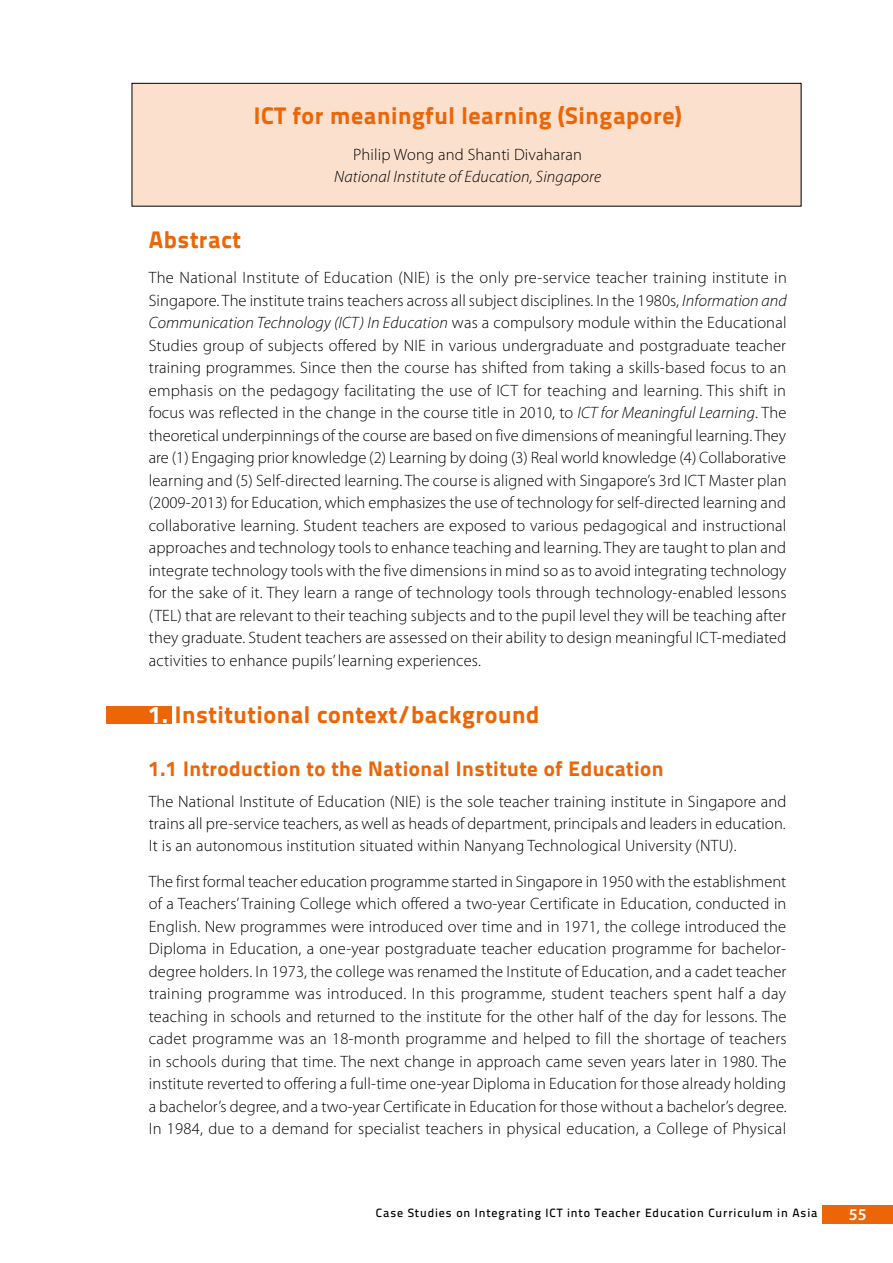
<style>
.page{position:relative;width:893px;height:1263px;background:#fff}
.page>*{position:absolute;margin:0;border:0;box-sizing:border-box;transform-origin:0 0}
.t1{font:24px "Titillium Text 25 L 999 wt";letter-spacing:.025em;color:#ec6608}
.t2{font:21px "Titillium Text 25 L 999 wt";letter-spacing:.025em;color:#ec6608}
.t3{font:300 16.5px/22.5px "Myriad Pro";letter-spacing:.01em;color:#000;text-align:justify}
.t4{font:italic 300 16.5px "Myriad Pro";letter-spacing:.01em;color:#000}
.t5{font:600 16.5px "Myriad Pro";color:#fff}
.t6{font:12px "Titillium Text 25 L 600 wt";letter-spacing:.07em;color:#000}
.s1{font-style:italic}
.s2{color:#fff}
</style>
<div class="page">
<div style="left:822px;top:1205px;width:71px;height:19px;background:#ec6608"></div>
<div style="left:106px;top:706px;width:65px;height:18px;background:#ec6608"></div>
<div style="left:132px;top:83px;width:669px;height:123px;background:#fbe0ce"></div>
<div style="left:132px;top:83px;width:669px;height:123px;border:1px solid #000"></div>
<h1 class="t1" style="left:254px;top:107px;width:429px">ICT for meaningful learning (Singapore)</h1>
<p class="t3" style="left:353px;top:144px;width:230px">Philip Wong and Shanti Divaharan</p>
<p class="t4" style="left:334px;top:170px;width:268px">National Institute of Education, Singapore</p>
<h1 class="t1" style="left:149px;top:231px;width:94px">Abstract</h1>
<p class="t3" style="left:149px;top:268px;width:639px">The National Institute of Education (NIE) is the only pre-service teacher training institute in Singapore. The institute trains teachers across all subject disciplines. In the 1980s, <span class="s1">Information and Communication Technology (ICT) In Education</span> was a compulsory module within the Educational Studies group of subjects offered by NIE in various undergraduate and postgraduate teacher training programmes. Since then the course has shifted from taking a skills-based focus to an emphasis on the pedagogy facilitating the use of ICT for teaching and learning. This shift in focus was reflected in the change in the course title in 2010, to <span class="s1">ICT for Meaningful Learning</span>. The theoretical underpinnings of the course are based on five dimensions of meaningful learning. They are (1) Engaging prior knowledge (2) Learning by doing (3) Real world knowledge (4) Collaborative learning and (5) Self-directed learning. The course is aligned with Singapore’s 3rd ICT Master plan (2009-2013) for Education, which emphasizes the use of technology for self-directed learning and collaborative learning. Student teachers are exposed to various pedagogical and instructional approaches and technology tools to enhance teaching and learning. They are taught to plan and integrate technology tools with the five dimensions in mind so as to avoid integrating technology for the sake of it. They learn a range of technology tools through technology-enabled lessons (TEL) that are relevant to their teaching subjects and to the pupil level they will be teaching after they graduate. Student teachers are assessed on their ability to design meaningful ICT-mediated activities to enhance pupils’ learning experiences.</p>
<h1 class="t1" style="left:149px;top:706px;width:392px"><span class="s2">1.</span> Institutional context/background</h1>
<p class="t2" style="left:149px;top:760px;width:516px">1.1 Introduction to the National Institute of Education</p>
<p class="t3" style="left:149px;top:791px;width:639px">The National Institute of Education (NIE) is the sole teacher training institute in Singapore and trains all pre-service teachers, as well as heads of department, principals and leaders in education.<br>It is an autonomous institution situated within Nanyang Technological University (NTU).</p>
<p class="t3" style="left:149px;top:871px;width:639px">The first formal teacher education programme started in Singapore in 1950 with the establishment of a Teachers’ Training College which offered a two-year Certificate in Education, conducted in English. New programmes were introduced over time and in 1971, the college introduced the Diploma in Education, a one-year postgraduate teacher education programme for bachelor&shy;degree holders. In 1973, the college was renamed the Institute of Education, and a cadet teacher training programme was introduced. In this programme, student teachers spent half a day teaching in schools and returned to the institute for the other half of the day for lessons. The cadet programme was an 18-month programme and helped to fill the shortage of teachers in schools during that time. The next change in approach came seven years later in 1980. The institute reverted to offering a full-time one-year Diploma in Education for those already holding a bachelor’s degree, and a two-year Certificate in Education for those without a bachelor’s degree.<br>In 1984, due to a demand for specialist teachers in physical education, a College of Physical</p>
<p class="t6" style="left:376px;top:1209px;width:443px">Case Studies on Integrating ICT into Teacher Education Curriculum in Asia</p>
<p class="t5" style="left:849px;top:1208px;width:19px">55</p>
</div>
